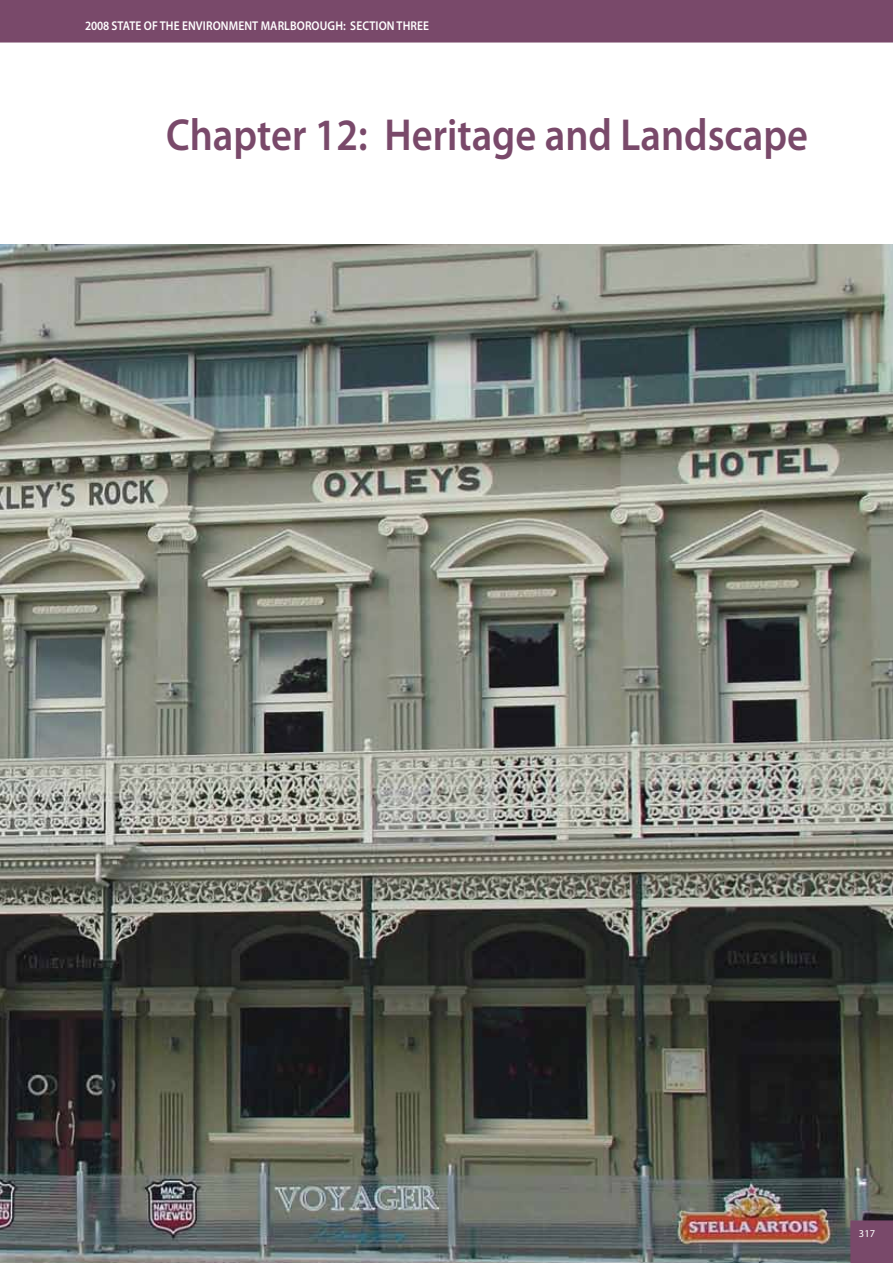
<style>
.page{position:relative;width:893px;height:1263px;background:#fff}
.page>*{position:absolute;margin:0;border:0;box-sizing:border-box;transform-origin:0 0}
.t1{font:600 45px "Myriad Pro";color:#79496a;scale:.9 1}
.t2{font:600 12.75px "Myriad Pro";letter-spacing:.01em;color:#fff;scale:.9 1}
.t3{font:10.5px "Myriad Pro";color:#fff}
</style>
<div class="page">
<img style="left:0;top:244px;width:893px;height:1019px">
<div style="left:0;top:0;width:893px;height:43px;background:#79496a"></div>
<div style="left:850px;top:1220px;width:43px;height:43px;background:#79496a"></div>
<p class="t2" style="left:85px;top:18px;width:384px">2008 STATE OF THE ENVIRONMENT MARLBOROUGH: SECTION THREE</p>
<h1 class="t1" style="left:166px;top:106px;width:715px">CHAPTER 12: HERITAGE AND LANDSCAPE</h1>
<p class="t3" style="left:859px;top:1227px;width:18px">317</p>
</div>
